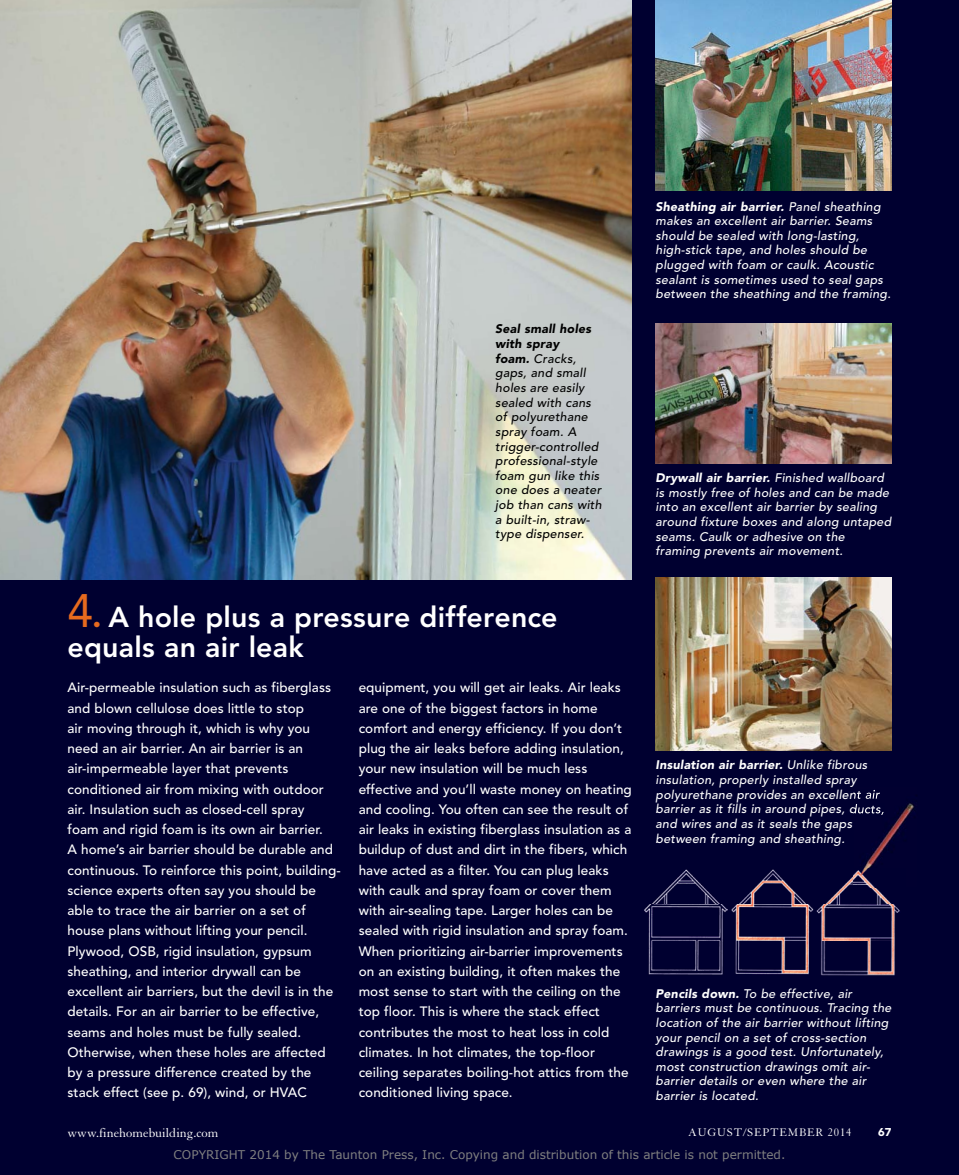
<style>
.page{position:relative;width:959px;height:1175px;background:#fff}
.page>*{position:absolute;margin:0;border:0;box-sizing:border-box;transform-origin:0 0}
.t1{font:800 28.5px/30px "Avenir LT Std";letter-spacing:.01em;color:#fff}
.t2{font:500 13.5px/20.2px "Avenir LT Std";letter-spacing:.005em;color:#fff}
.t3{font:13.5px "Granjon LT Std";color:#fff}
.t4{font:italic 500 12.3px/14.7px "Avenir LT Std";letter-spacing:.02em;color:#fff}
.t5{font:italic 500 12.3px/14.7px "Avenir LT Std";letter-spacing:.02em;color:#000}
.t6{font:12px "Verdana";color:#808080}
.t7{font:12px "Granjon LT Std";letter-spacing:.07em;color:#fff}
.t8{font:900 11.25px "Avenir LT Std";color:#fff}
.s1{font-weight:900}
.s2{font-weight:400;font-size:46.5px;color:#e66a1e}
</style>
<div class="page">
<div style="left:0;top:0;width:958px;height:1174px;background:#000030"></div>
<img style="left:0;top:0;width:632px;height:579px">
<img style="left:655px;top:577px;width:236px;height:173px">
<img style="left:655px;top:323px;width:236px;height:141px">
<img style="left:655px;top:0;width:236px;height:191px">
<img style="left:644px;top:869px;width:83px;height:106px">
<img style="left:731px;top:869px;width:169px;height:107px">
<img style="left:864px;top:792px;width:53px;height:76px">
<img style="left:853px;top:868px;width:47px;height:19px">
<img style="left:853px;top:789px;width:26px;height:13px">
<img style="left:853px;top:803px;width:31px;height:13px">
<p class="t5" style="left:495px;top:322px;width:108px"><span class="s1">Seal small holes with spray<br>foam.</span> Cracks, gaps, and small holes are easily sealed with cans of polyurethane spray foam. A trigger-controlled professional-style foam gun like this one does a neater job than cans with a built-in, straw&shy;type dispenser.</p>
<h1 class="t1" style="left:67px;top:602px;width:491px"><span class="s2">4.</span> A hole plus a pressure difference equals an air leak</h1>
<p class="t2" style="left:68px;top:677px;width:275px">Air-permeable insulation such as fiberglass and blown cellulose does little to stop<br>air moving through it, which is why you need an air barrier. An air barrier is an air-impermeable layer that prevents conditioned air from mixing with outdoor air. Insulation such as closed-cell spray<br>foam and rigid foam is its own air barrier.<br>A home’s air barrier should be durable and continuous. To reinforce this point, building&shy;science experts often say you should be able to trace the air barrier on a set of house plans without lifting your pencil.<br>Plywood, OSB, rigid insulation, gypsum sheathing, and interior drywall can be excellent air barriers, but the devil is in the details. For an air barrier to be effective, seams and holes must be fully sealed.<br>Otherwise, when these holes are affected by a pressure difference created by the stack effect (see p. 69), wind, or HVAC</p>
<p class="t2" style="left:359px;top:677px;width:275px">equipment, you will get air leaks. Air leaks are one of the biggest factors in home comfort and energy efficiency. If you don’t plug the air leaks before adding insulation, your new insulation will be much less effective and you’ll waste money on heating and cooling. You often can see the result of air leaks in existing fiberglass insulation as a buildup of dust and dirt in the fibers, which have acted as a filter. You can plug leaks with caulk and spray foam or cover them with air-sealing tape. Larger holes can be sealed with rigid insulation and spray foam.<br>When prioritizing air-barrier improvements on an existing building, it often makes the most sense to start with the ceiling on the top floor. This is where the stack effect contributes the most to heat loss in cold climates. In hot climates, the top-floor ceiling separates boiling-hot attics from the conditioned living space.</p>
<p class="t4" style="left:655px;top:199px;width:237px"><span class="s1">Sheathing air barrier.</span> Panel sheathing makes an excellent air barrier. Seams should be sealed with long-lasting, high-stick tape, and holes should be plugged with foam or caulk. Acoustic sealant is sometimes used to seal gaps between the sheathing and the framing.</p>
<p class="t4" style="left:655px;top:471px;width:237px"><span class="s1">Drywall air barrier.</span> Finished wallboard is mostly free of holes and can be made into an excellent air barrier by sealing around fixture boxes and along untaped seams. Caulk or adhesive on the framing prevents air movement.</p>
<p class="t4" style="left:655px;top:758px;width:230px"><span class="s1">Insulation air barrier.</span> Unlike fibrous insulation, properly installed spray polyurethane provides an excellent air barrier as it fills in around pipes, ducts, and wires and as it seals the gaps between framing and sheathing.</p>
<p class="t4" style="left:655px;top:986px;width:237px"><span class="s1">Pencils down.</span> To be effective, air barriers must be continuous. Tracing the location of the air barrier without lifting your pencil on a set of cross-section drawings is a good test. Unfortunately, most construction drawings omit air&shy;barrier details or even where the air barrier is located.</p>
<p class="t3" style="left:68px;top:1125px;width:152px">www.finehomebuilding.com</p>
<p class="t7" style="left:688px;top:1126px;width:165px">august/september 2014</p>
<p class="t8" style="left:878px;top:1125px;width:15px">67</p>
<p class="t6" style="left:174px;top:1146px;width:613px">COPYRIGHT 2014 by The Taunton Press, Inc. Copying and distribution of this article is not permitted.</p>
</div>
